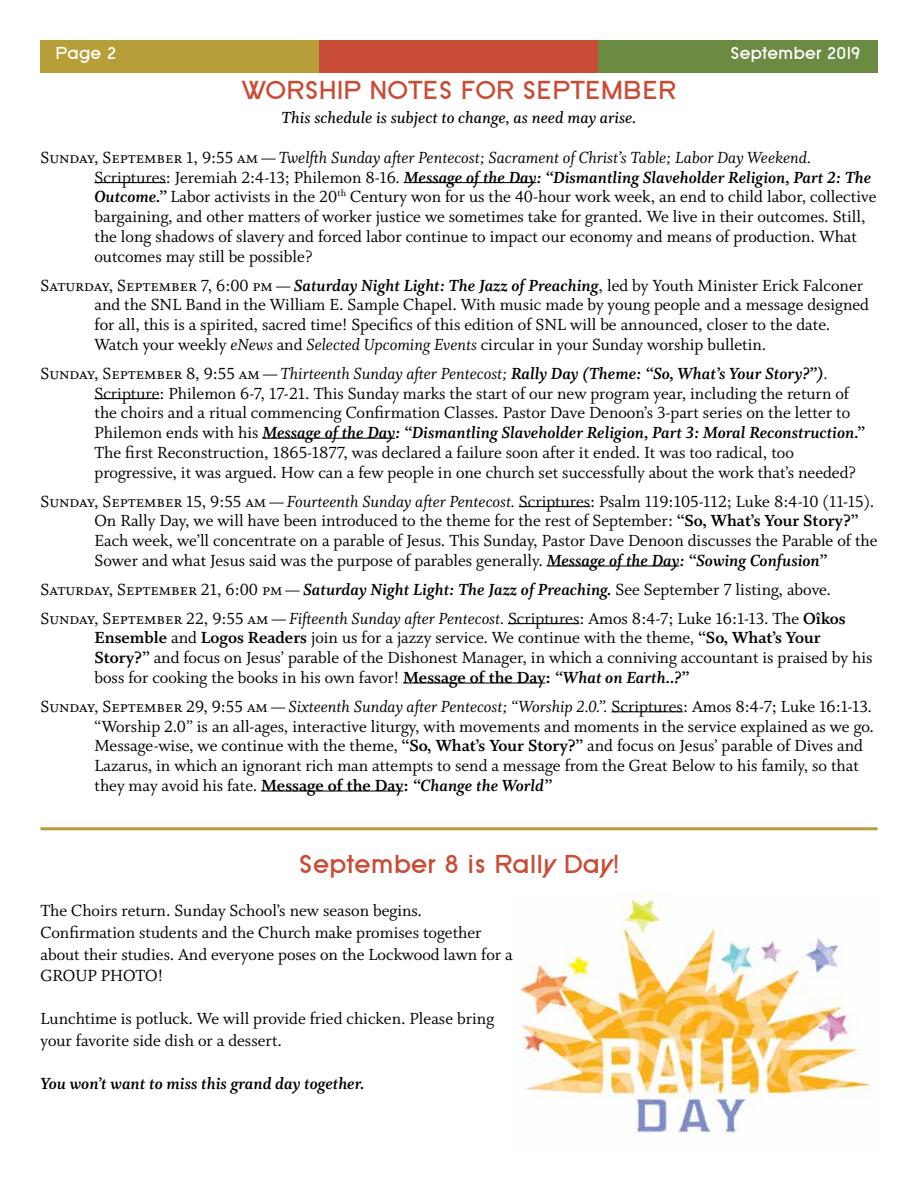
<style>
.page{position:relative;width:918px;height:1188px;background:#fff}
.page>*{position:absolute;margin:0;border:0;box-sizing:border-box;transform-origin:0 0}
.t1{font:700 27px "SF Old Republic";color:#c94d36}
.t2{font:18px/19.8px "Whitman";color:#000}
.t3{font:italic 600 18px "Whitman";color:#000}
.t4{font:italic 700 18px "Whitman";color:#000}
.t5{font:700 18px "SF Old Republic";color:#fff}
.s1{font-style:italic}
.s2{font-weight:700;font-style:italic}
.s3{font-weight:700}
</style>
<div class="page">
<div style="left:40px;top:40px;width:280px;height:33px;background:#b89e38"></div>
<div style="left:319px;top:40px;width:279px;height:33px;background:#c94d36"></div>
<div style="left:598px;top:40px;width:280px;height:33px;background:#6b8a42"></div>
<hr style="left:94px;top:182px;width:72px;height:1px;background:#000">
<hr style="left:404px;top:182px;width:132px;height:1px;background:#000">
<hr style="left:94px;top:398px;width:66px;height:1px;background:#000">
<hr style="left:262px;top:438px;width:133px;height:1px;background:#000">
<hr style="left:519px;top:506px;width:71px;height:1px;background:#000">
<hr style="left:547px;top:566px;width:132px;height:1px;background:#000">
<hr style="left:508px;top:623px;width:71px;height:1px;background:#000">
<hr style="left:403px;top:683px;width:142px;height:1px;background:#000">
<hr style="left:612px;top:712px;width:71px;height:1px;background:#000">
<hr style="left:261px;top:791px;width:142px;height:1px;background:#000">
<hr style="left:40px;top:827px;width:838px;height:3px;background:#b89e38">
<img style="left:513px;top:892px;width:363px;height:242px">
<p class="t5" style="left:55px;top:43px;width:62px">Page 2</p>
<p class="t5" style="left:730px;top:43px;width:132px">September 2019</p>
<h1 class="t1" style="left:242px;top:76px;width:436px">WORSHIP NOTES FOR SEPTEMBER</h1>
<p class="t3" style="left:282px;top:108px;width:356px">This schedule is subject to change, as need may arise.</p>
<p class="t2" style="left:94px;top:148px;width:784px;text-indent:-54px">Sunday, September 1, 9:55 am — <span class="s1">Twelfth Sunday after Pentecost; Sacrament of Christ’s Table; Labor Day Weekend.<br></span>Scriptures: Jeremiah 2:4-13; Philemon 8-16. <span class="s2">Message of the Day: “Dismantling Slaveholder Religion, Part 2: The Outcome.”</span> Labor activists in the 20<sup>th</sup> Century won for us the 40-hour work week, an end to child labor, collective bargaining, and other matters of worker justice we sometimes take for granted. We live in their outcomes. Still, the long shadows of slavery and forced labor continue to impact our economy and means of production. What outcomes may still be possible?</p>
<p class="t2" style="left:95px;top:276px;width:776px;text-indent:-54px">Saturday, September 7, 6:00 pm — <span class="s2">Saturday Night Light: The Jazz of Preaching</span>, led by Youth Minister Erick Falconer and the SNL Band in the William E. Sample Chapel. With music made by young people and a message designed for all, this is a spirited, sacred time! Specifics of this edition of SNL will be announced, closer to the date.<br>Watch your weekly <span class="s1">eNews</span> and <span class="s1">Selected Upcoming Events</span> circular in your Sunday worship bulletin.</p>
<p class="t2" style="left:95px;top:364px;width:772px;text-indent:-54px">Sunday, September 8, 9:55 am — <span class="s1">Thirteenth Sunday after Pentecost;</span> <span class="s2">Rally Day (Theme: “So, What’s Your Story?”)</span><span class="s1">.<br></span>Scripture: Philemon 6-7, 17-21. This Sunday marks the start of our new program year, including the return of the choirs and a ritual commencing Confirmation Classes. Pastor Dave Denoon’s 3-part series on the letter to Philemon ends with his <span class="s2">Message of the Day: “Dismantling Slaveholder Religion, Part 3: Moral Reconstruction.” </span>The first Reconstruction, 1865-1877, was declared a failure soon after it ended. It was too radical, too progressive, it was argued. How can a few people in one church set successfully about the work that’s needed?</p>
<p class="t2" style="left:95px;top:492px;width:785px;text-indent:-54px">Sunday, September 15, 9:55 am — <span class="s1">Fourteenth Sunday after Pentecost.</span> Scriptures: Psalm 119:105-112; Luke 8:4-10 (11-15).<br>On Rally Day, we will have been introduced to the theme for the rest of September: <span class="s3">“So, What’s Your Story?” </span>Each week, we’ll concentrate on a parable of Jesus. This Sunday, Pastor Dave Denoon discusses the Parable of the Sower and what Jesus said was the purpose of parables generally. <span class="s2">Message of the Day: “Sowing Confusion”</span></p>
<p class="t2" style="left:41px;top:575px;width:807px;line-height:28.8px">Saturday, September 21, 6:00 pm — <span class="s2">Saturday Night Light: The Jazz of Preaching.</span> See September 7 listing, above.<br>Sunday, September 22, 9:55 am — <span class="s1">Fifteenth Sunday after Pentecost.</span> Scriptures: Amos 8:4-7; Luke 16:1-13. The <span class="s3">Oîkos</span></p>
<p class="t2" style="left:95px;top:628px;width:780px"><span class="s3">Ensemble</span> and <span class="s3">Logos Readers</span> join us for a jazzy service. We continue with the theme, <span class="s3">“So, What’s Your<br>Story?”</span> and focus on Jesus’ parable of the Dishonest Manager, in which a conniving accountant is praised by his boss for cooking the books in his own favor! <span class="s3">Message of the Day:</span> <span class="s2">“What on Earth..?”</span></p>
<p class="t2" style="left:95px;top:697px;width:781px;text-indent:-54px">Sunday, September 29, 9:55 am — <span class="s1">Sixteenth Sunday after Pentecost; “Worship 2.0.”.</span> Scriptures: Amos 8:4-7; Luke 16:1-13. “Worship 2.0” is an all-ages, interactive liturgy, with movements and moments in the service explained as we go.<br>Message-wise, we continue with the theme, <span class="s3">“So, What’s Your Story?”</span> and focus on Jesus’ parable of Dives and Lazarus, in which an ignorant rich man attempts to send a message from the Great Below to his family, so that they may avoid his fate. <span class="s3">Message of the Day:</span> <span class="s2">“Change the World”</span></p>
<h1 class="t1" style="left:299px;top:850px;width:322px">September 8 is Rally Day!</h1>
<p class="t2" style="left:40px;top:900px;width:474px;line-height:21.6px">The Choirs return. Sunday School’s new season begins.<br>Confirmation students and the Church make promises together about their studies. And everyone poses on the Lockwood lawn for a GROUP PHOTO!</p>
<p class="t2" style="left:40px;top:1008px;width:455px;line-height:21.6px">Lunchtime is potluck. We will provide fried chicken. Please bring your favorite side dish or a dessert.</p>
<p class="t4" style="left:40px;top:1074px;width:326px">You won’t want to miss this grand day together.</p>
</div>
